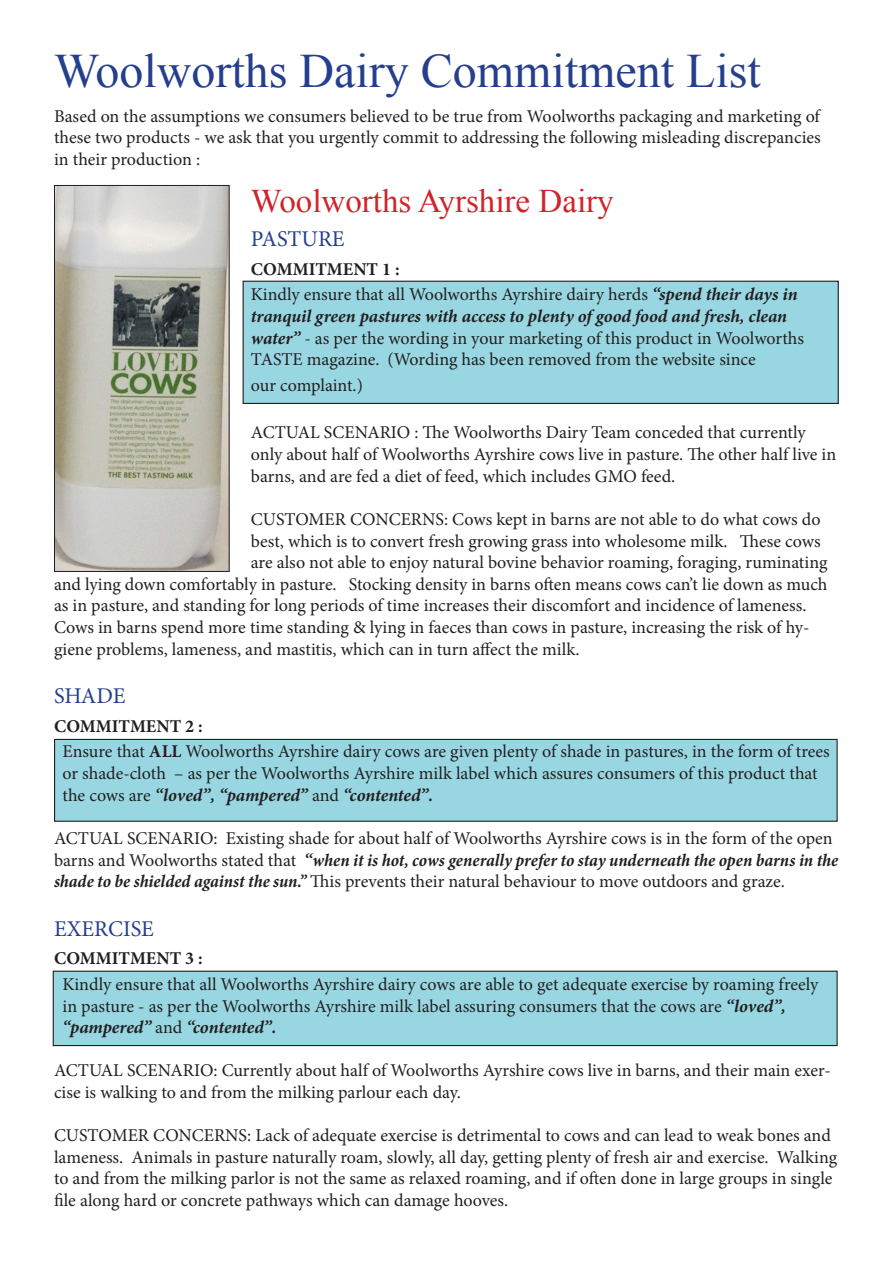
<style>
.page{position:relative;width:893px;height:1263px;background:#fff}
.page>*{position:absolute;margin:0;border:0;box-sizing:border-box;transform-origin:0 0}
.heading{font:48px "Times New Roman";color:#253f8e}
.subhead1{font:33px "Times New Roman";color:#d1232a}
.Subhead{font:22.5px "Minion Pro";color:#253f8e}
.bodytext{font:18px/21.6px "Minion Pro";color:#231f20}
.commitment{font:18px/21.6px "Minion Pro";letter-spacing:-.005em;color:#231f20}
.commitHead{font:700 18px "Minion Pro";color:#231f20}
.s1{font-weight:700;font-style:italic}
.s2{font-weight:700}
.s3{font-weight:700;font-style:italic;font-stretch:condensed}
</style>
<div class="page">
<div style="left:53px;top:971px;width:784px;height:74px;background:#98d7e2"></div>
<div style="left:53px;top:971px;width:785px;height:75px;border:1px solid #231f20"></div>
<div style="left:55px;top:739px;width:782px;height:82px;background:#98d7e2"></div>
<div style="left:54px;top:739px;width:784px;height:83px;border:1px solid #231f20"></div>
<div style="left:243px;top:281px;width:595px;height:122px;background:#98d7e2"></div>
<div style="left:243px;top:281px;width:596px;height:123px;border:1px solid #231f20"></div>
<img style="left:56px;top:187px;width:172px;height:383px">
<div style="left:54px;top:185px;width:176px;height:387px;border:1px solid #231f20"></div>
<p class="heading" style="left:54px;top:39px;width:708px">Woolworths Dairy Commitment List</p>
<p class="bodytext" style="left:54px;top:105px;width:768px;text-align:justify">Based on the assumptions we consumers believed to be true from Woolworths packaging and marketing of these two products - we ask that you urgently commit to addressing the following misleading discrepancies in their production :</p>
<p class="subhead1" style="left:251px;top:178px;width:364px">Woolworths Ayrshire Dairy</p>
<p class="Subhead" style="left:251px;top:224px;width:95px">PASTURE</p>
<p class="commitHead" style="left:251px;top:256px;width:150px">COMMITMENT 1 :</p>
<p class="commitment" style="left:251px;top:284px;width:555px">Kindly ensure that all Woolworths Ayrshire dairy herds <span class="s1">“spend their days in tranquil green pastures with access to plenty of good food and fresh, clean water”</span> - as per the wording in your marketing of this product in Woolworths TASTE magazine. (Wording has been removed from the website since</p>
<p class="commitment" style="left:251px;top:375px;width:114px">our complaint.)</p>
<p class="bodytext" style="left:251px;top:422px;width:587px">ACTUAL SCENARIO : The Woolworths Dairy Team conceded that currently only about half of Woolworths Ayrshire cows live in pasture. The other half live in barns, and are fed a diet of feed, which includes GMO feed.</p>
<p class="bodytext" style="left:251px;top:508px;width:571px">CUSTOMER CONCERNS: Cows kept in barns are not able to do what cows do</p>
<p class="bodytext" style="left:251px;top:530px;width:571px">best, which is to convert fresh growing grass into wholesome milk. These cows</p>
<p class="bodytext" style="left:251px;top:552px;width:578px">are also not able to enjoy natural bovine behavior roaming, foraging, ruminating</p>
<p class="bodytext" style="left:54px;top:573px;width:775px">and lying down comfortably in pasture. Stocking density in barns often means cows can’t lie down as much</p>
<p class="bodytext" style="left:54px;top:595px;width:754px">as in pasture, and standing for long periods of time increases their discomfort and incidence of lameness.</p>
<p class="bodytext" style="left:54px;top:616px;width:757px">Cows in barns spend more time standing &amp; lying in faeces than cows in pasture, increasing the risk of hy-</p>
<p class="bodytext" style="left:54px;top:638px;width:527px">giene problems, lameness, and mastitis, which can in turn affect the milk.</p>
<p class="Subhead" style="left:54px;top:681px;width:73px">SHADE</p>
<p class="commitHead" style="left:54px;top:713px;width:150px">COMMITMENT 2 :</p>
<p class="commitment" style="left:63px;top:741px;width:769px">Ensure that <span class="s2">ALL</span> Woolworths Ayrshire dairy cows are given plenty of shade in pastures, in the form of trees or shade-cloth – as per the Woolworths Ayrshire milk label which assures consumers of this product that the cows are <span class="s1">“loved”, “pampered”</span> and <span class="s1">“contented”.</span></p>
<p class="bodytext" style="left:54px;top:827px;width:786px">ACTUAL SCENARIO: Existing shade for about half of Woolworths Ayrshire cows is in the form of the open barns and Woolworths stated that <span class="s1">“</span><span class="s3">when it is hot, cows generally prefer to stay underneath the open barns in the shade to be shielded against the sun.”</span> This prevents their natural behaviour to move outdoors and graze.</p>
<p class="Subhead" style="left:54px;top:913px;width:101px">EXERCISE</p>
<p class="commitHead" style="left:54px;top:946px;width:150px">COMMITMENT 3 :</p>
<p class="commitment" style="left:63px;top:973px;width:757px">Kindly ensure that all Woolworths Ayrshire dairy cows are able to get adequate exercise by roaming freely in pasture - as per the Woolworths Ayrshire milk label assuring consumers that the cows are <span class="s1">“loved”, “pampered”</span> and <span class="s1">“contented”.</span></p>
<p class="bodytext" style="left:54px;top:1060px;width:778px">ACTUAL SCENARIO: Currently about half of Woolworths Ayrshire cows live in barns, and their main exer&shy;cise is walking to and from the milking parlour each day.</p>
<p class="bodytext" style="left:54px;top:1125px;width:785px">CUSTOMER CONCERNS: Lack of adequate exercise is detrimental to cows and can lead to weak bones and lameness. Animals in pasture naturally roam, slowly, all day, getting plenty of fresh air and exercise. Walking to and from the milking parlor is not the same as relaxed roaming, and if often done in large groups in single file along hard or concrete pathways which can damage hooves.</p>
</div>
